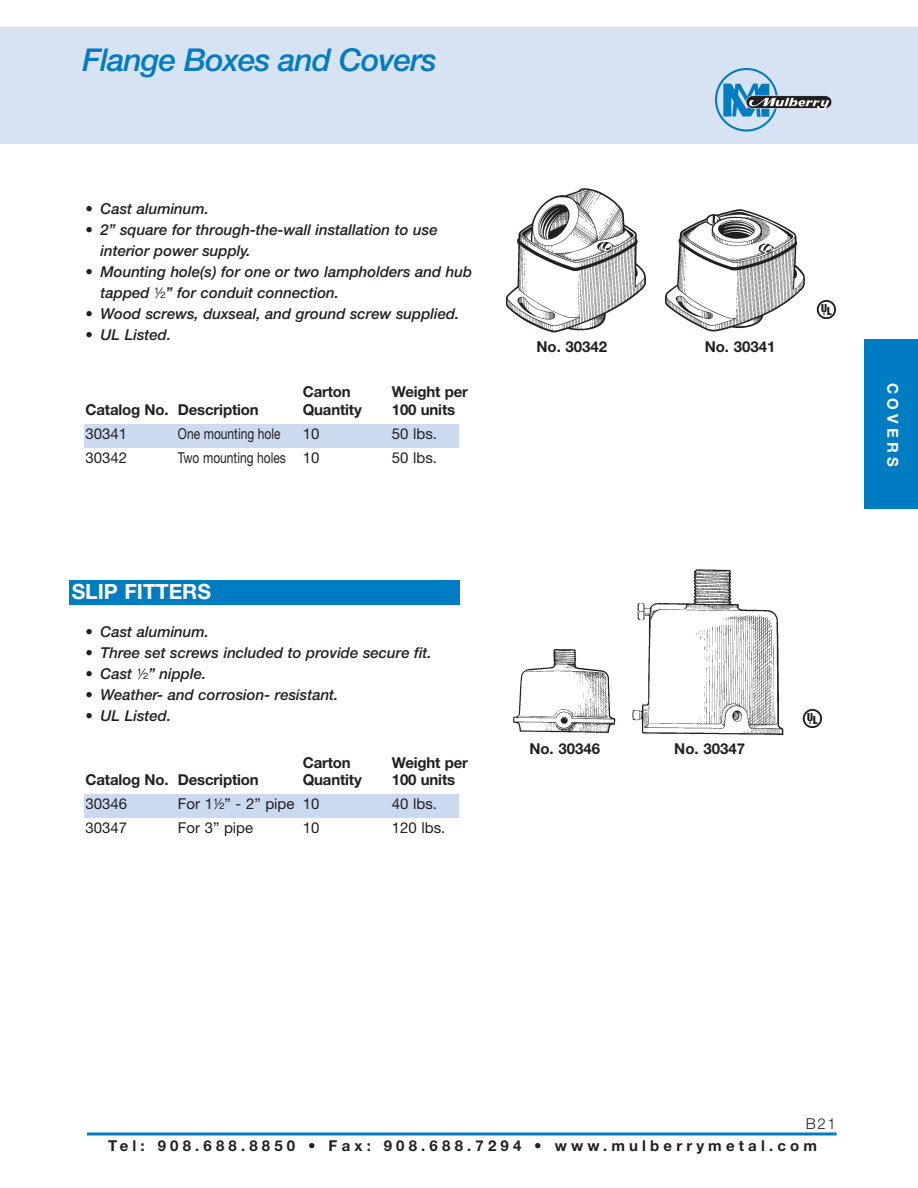
<style>
.page{position:relative;width:918px;height:1188px;background:#fff}
.page>*{position:absolute;margin:0;border:0;box-sizing:border-box;transform-origin:0 0}
.t1{font:italic 500 31.5px "Helvetica Neue";letter-spacing:-.03em;color:#007cc2}
.t2{font:700 21px "Helvetica Neue";color:#fff}
.t3{font:italic 500 15px/21px "Helvetica Neue";color:#231f20}
.t4{font:700 15px "Helvetica Neue";letter-spacing:-.01em;color:#231f20}
.t5{font:15px "Helvetica Neue";color:#231f20}
.t6{font:700 15px "Helvetica Neue";letter-spacing:.28em;color:#231f20}
.t7{font:15px "Helvetica Neue";color:#231f20;scale:.8 1}
.t8{font:700 15px "Helvetica Neue";letter-spacing:.28em;color:#fff}
.t9{font:300 15px "Helvetica Neue";color:#231f20}
.s1{font-family:"Sans Fractions Plain";font-weight:400;font-style:normal}
.s2{font-family:"Sans Fractions Plain"}
</style>
<div class="page">
<div style="left:84px;top:794px;width:375px;height:24px;background:#ccdaf0"></div>
<img style="left:513px;top:569px;width:271px;height:166px">
<div style="left:69px;top:580px;width:391px;height:25px;background:#007cc2"></div>
<div style="left:84px;top:424px;width:375px;height:24px;background:#ccdaf0"></div>
<div style="left:0;top:27px;width:918px;height:116px;background:#d7e2f3"></div>
<img style="left:715px;top:69px;width:83px;height:63px">
<div style="left:746px;top:96px;width:86px;height:13px;border:1px solid #fff;border-radius:7px"></div>
<img style="left:748px;top:96px;width:84px;height:17px">
<hr style="left:87px;top:1132px;width:750px;height:3px;background:#007cc2">
<img style="left:505px;top:188px;width:312px;height:145px">
<img style="left:803px;top:709px;width:19px;height:19px">
<img style="left:817px;top:300px;width:19px;height:19px">
<div style="left:864px;top:339px;width:54px;height:170px;background:#007cc2"></div>
<h1 class="t1" style="left:83px;top:49px;width:356px">Flange Boxes and Covers</h1>
<p class="t3" style="left:86px;top:200px;width:125px">• Cast aluminum.</p>
<p class="t3" style="left:101px;top:221px;width:339px;text-indent:-15px">• 2” square for through-the-wall installation to use interior power supply.</p>
<p class="t3" style="left:101px;top:263px;width:373px;text-indent:-15px">• Mounting hole(s) for one or two lampholders and hub tapped <span class="s1">2</span>” for conduit connection.</p>
<p class="t3" style="left:86px;top:305px;width:375px">• Wood screws, duxseal, and ground screw supplied.</p>
<p class="t3" style="left:86px;top:326px;width:87px">• UL Listed.</p>
<p class="t4" style="left:303px;top:386px;width:50px">Carton</p>
<p class="t4" style="left:392px;top:386px;width:78px">Weight per</p>
<p class="t4" style="left:86px;top:404px;width:175px">Catalog No. Description</p>
<p class="t4" style="left:303px;top:404px;width:61px">Quantity</p>
<p class="t4" style="left:392px;top:404px;width:65px">100 units</p>
<p class="t5" style="left:86px;top:428px;width:43px">30341</p>
<p class="t7" style="left:178px;top:428px;width:130px">One mounting hole</p>
<p class="t5" style="left:303px;top:428px;width:18px">10</p>
<p class="t5" style="left:392px;top:428px;width:47px">50 lbs.</p>
<p class="t5" style="left:86px;top:452px;width:43px">30342</p>
<p class="t7" style="left:178px;top:452px;width:178px">Two mounting holes 10</p>
<p class="t5" style="left:392px;top:452px;width:47px">50 lbs.</p>
<h2 class="t2" style="left:72px;top:584px;width:141px">SLIP FITTERS</h2>
<p class="t3" style="left:86px;top:623px;width:125px">• Cast aluminum.</p>
<p class="t3" style="left:86px;top:644px;width:348px">• Three set screws included to provide secure fit.</p>
<p class="t3" style="left:86px;top:665px;width:122px">• Cast <span class="s1">2</span>” nipple.</p>
<p class="t3" style="left:86px;top:686px;width:254px">• Weather- and corrosion- resistant.</p>
<p class="t3" style="left:86px;top:707px;width:87px">• UL Listed.</p>
<p class="t4" style="left:303px;top:757px;width:50px">Carton</p>
<p class="t4" style="left:392px;top:757px;width:78px">Weight per</p>
<p class="t4" style="left:86px;top:775px;width:175px">Catalog No. Description</p>
<p class="t4" style="left:303px;top:775px;width:61px">Quantity</p>
<p class="t4" style="left:392px;top:775px;width:65px">100 units</p>
<p class="t5" style="left:86px;top:799px;width:43px">30346</p>
<p class="t5" style="left:178px;top:799px;width:143px">For 1<span class="s2">2</span>” - 2” pipe 10</p>
<p class="t5" style="left:392px;top:799px;width:47px">40 lbs.</p>
<p class="t5" style="left:86px;top:823px;width:43px">30347</p>
<p class="t5" style="left:178px;top:823px;width:77px">For 3” pipe</p>
<p class="t5" style="left:303px;top:823px;width:18px">10</p>
<p class="t5" style="left:392px;top:823px;width:55px">120 lbs.</p>
<p class="t4" style="left:536px;top:342px;width:72px">No. 30342</p>
<p class="t4" style="left:705px;top:342px;width:72px">No. 30341</p>
<p class="t4" style="left:529px;top:743px;width:72px">No. 30346</p>
<p class="t4" style="left:674px;top:743px;width:72px">No. 30347</p>
<p class="t8" style="left:898px;top:383px;width:85px;rotate:90deg">COVERS</p>
<p class="t9" style="left:806px;top:1119px;width:32px">B21</p>
<p class="t6" style="left:108px;top:1140px;width:710px">Tel: 908.688.8850 • Fax: 908.688.7294 • www.mulberrymetal.com</p>
</div>
